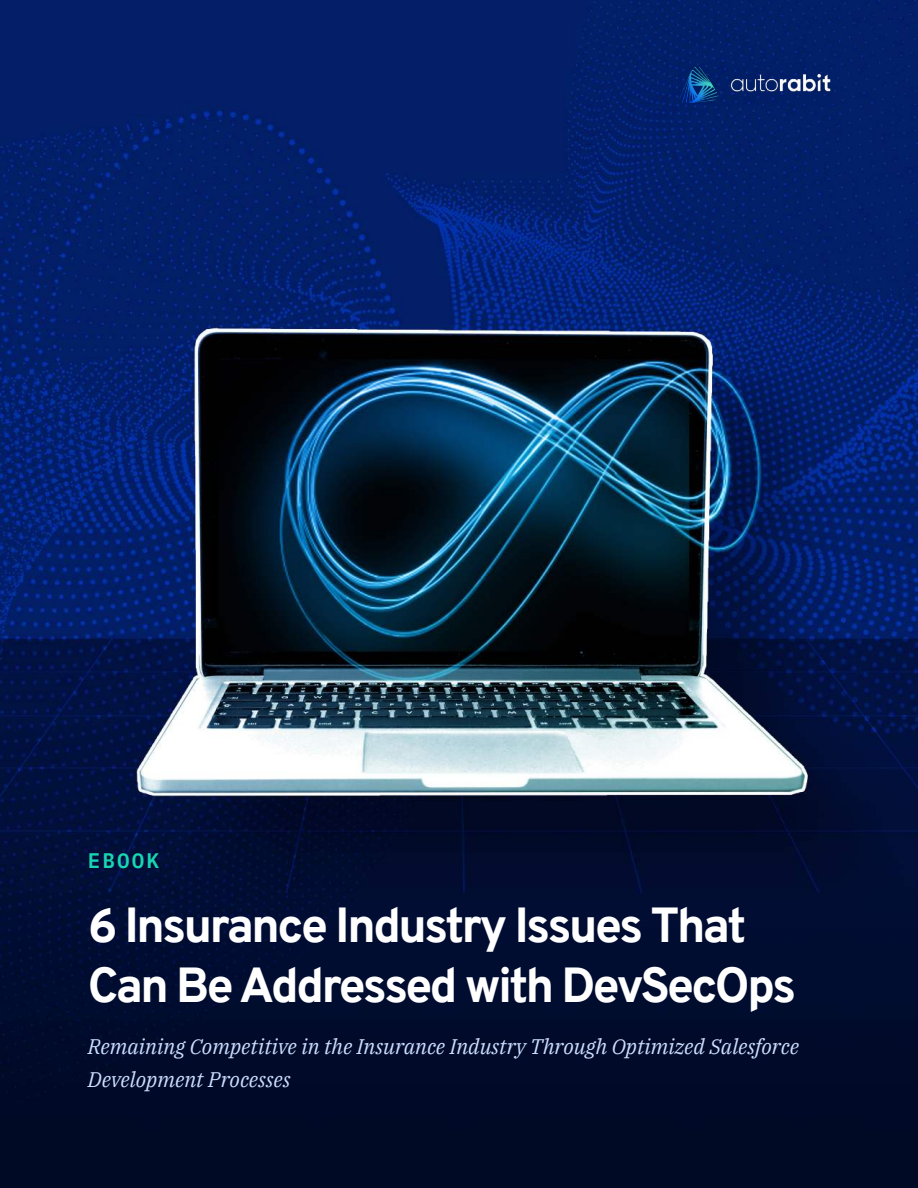
<style>
.page{position:relative;width:918px;height:1188px;background:#fff}
.page>*{position:absolute;margin:0;border:0;box-sizing:border-box;transform-origin:0 0}
.t1{font:800 48px/60px "Overpass";letter-spacing:-.05em;color:#fff}
.t2{font:italic 21px/33px "IBM Plex Serif";color:#cdf}
.t3{font:600 21px "IBM Plex Mono";letter-spacing:.1em;color:#18d6b3}
</style>
<div class="page">
<img style="left:0;top:0;width:918px;height:1188px">
<img style="left:679px;top:63px;width:153px;height:43px">
<p class="t3" style="left:88px;top:853px;width:73px">EBOOK</p>
<h1 class="t1" style="left:88px;top:900px;width:710px">6 Insurance Industry Issues That<br>Can Be Addressed with DevSecOps</h1>
<p class="t2" style="left:88px;top:1032px;width:713px">Remaining Competitive in the Insurance Industry Through Optimized Salesforce<br>Development Processes</p>
</div>
